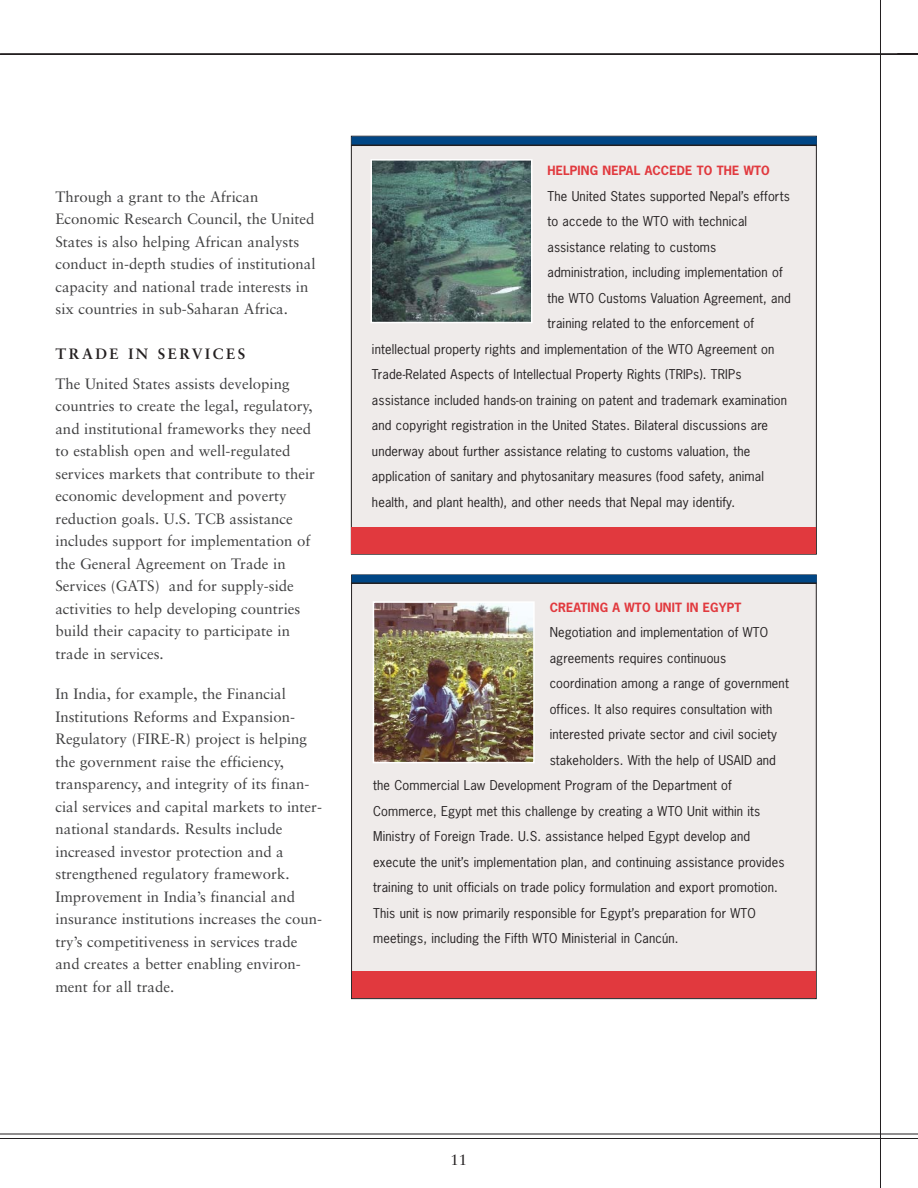
<style>
.page{position:relative;width:918px;height:1188px;background:#fff}
.page>*{position:absolute;margin:0;border:0;box-sizing:border-box;transform-origin:0 0}
.t1{font:15px/22.5px "Sabon";color:#404041}
.t2{font:700 15px "Sabon";letter-spacing:.165em;color:#231f20}
.t3{font:15px "Sabon";color:#231f20}
.t4{font:12.75px "News Gothic";letter-spacing:.01em;color:#231f20}
.t5{font:700 12px "News Gothic";letter-spacing:.01em;color:#e1393e}
</style>
<div class="page">
<hr style="left:880px;top:0;width:1px;height:1188px;background:#231f20">
<hr style="left:0;top:1134px;width:918px;height:1px;background:#231f20">
<hr style="left:0;top:1138px;width:918px;height:1px;background:#231f20">
<hr style="left:0;top:54px;width:918px;height:1px;background:#231f20">
<div style="left:352px;top:137px;width:464px;height:417px;background:#efebea"></div>
<img style="left:373px;top:162px;width:156px;height:158px">
<div style="left:370px;top:159px;width:162px;height:164px;border:2px solid #fff"></div>
<div style="left:352px;top:527px;width:464px;height:27px;background:#e1393e"></div>
<div style="left:352px;top:137px;width:465px;height:9px;background:#004685"></div>
<hr style="left:351px;top:145px;width:466px;height:1px;background:#231f20">
<div style="left:352px;top:575px;width:464px;height:423px;background:#efebea"></div>
<img style="left:376px;top:604px;width:156px;height:156px">
<div style="left:373px;top:601px;width:162px;height:162px;border:2px solid #fff"></div>
<div style="left:352px;top:971px;width:464px;height:27px;background:#e1393e"></div>
<div style="left:352px;top:575px;width:465px;height:9px;background:#004685"></div>
<hr style="left:351px;top:582px;width:466px;height:2px;background:#231f20">
<p class="t1" style="left:56px;top:187px;width:262px">Through a grant to the African Economic Research Council, the United States is also helping African analysts conduct in-depth studies of institutional capacity and national trade interests in six countries in sub-Saharan Africa.</p>
<p class="t2" style="left:56px;top:348px;width:191px">TRADE IN SERVICES</p>
<p class="t1" style="left:56px;top:373px;width:261px">The United States assists developing countries to create the legal, regulatory, and institutional frameworks they need to establish open and well-regulated services markets that contribute to their economic development and poverty reduction goals. U.S. TCB assistance includes support for implementation of the General Agreement on Trade in Services (GATS) and for supply-side activities to help developing countries build their capacity to participate in trade in services.</p>
<p class="t1" style="left:56px;top:684px;width:268px">In India, for example, the Financial Institutions Reforms and Expansion-Regulatory (FIRE-R) project is helping the government raise the efficiency, transparency, and integrity of its finan&shy;cial services and capital markets to inter&shy;national standards. Results include increased investor protection and a strengthened regulatory framework.<br>Improvement in India’s financial and insurance institutions increases the coun&shy;try’s competitiveness in services trade and creates a better enabling environ&shy;ment for all trade.</p>
<p class="t5" style="left:548px;top:166px;width:224px">HELPING NEPAL ACCEDE TO THE WTO</p>
<p class="t4" style="left:548px;top:191px;width:244px">The United States supported Nepal’s efforts</p>
<p class="t4" style="left:548px;top:216px;width:201px">to accede to the WTO with technical</p>
<p class="t4" style="left:548px;top:242px;width:170px">assistance relating to customs</p>
<p class="t4" style="left:548px;top:267px;width:237px">administration, including implementation of</p>
<p class="t4" style="left:548px;top:293px;width:245px">the WTO Customs Valuation Agreement, and</p>
<p class="t4" style="left:548px;top:318px;width:208px">training related to the enforcement of</p>
<p class="t4" style="left:372px;top:344px;width:404px">intellectual property rights and implementation of the WTO Agreement on</p>
<p class="t4" style="left:372px;top:369px;width:371px">Trade-Related Aspects of Intellectual Property Rights (TRIPs). TRIPs</p>
<p class="t4" style="left:372px;top:395px;width:417px">assistance included hands-on training on patent and trademark examination</p>
<p class="t4" style="left:372px;top:420px;width:398px">and copyright registration in the United States. Bilateral discussions are</p>
<p class="t4" style="left:372px;top:446px;width:380px">underway about further assistance relating to customs valuation, the</p>
<p class="t4" style="left:372px;top:471px;width:394px">application of sanitary and phytosanitary measures (food safety, animal</p>
<p class="t4" style="left:372px;top:497px;width:365px">health, and plant health), and other needs that Nepal may identify.</p>
<p class="t5" style="left:550px;top:602px;width:193px">CREATING A WTO UNIT IN EGYPT</p>
<p class="t4" style="left:550px;top:627px;width:220px">Negotiation and implementation of WTO</p>
<p class="t4" style="left:550px;top:653px;width:178px">agreements requires continuous</p>
<p class="t4" style="left:550px;top:678px;width:241px">coordination among a range of government</p>
<p class="t4" style="left:550px;top:704px;width:224px">offices. It also requires consultation with</p>
<p class="t4" style="left:550px;top:729px;width:229px">interested private sector and civil society</p>
<p class="t4" style="left:550px;top:755px;width:228px">stakeholders. With the help of USAID and</p>
<p class="t4" style="left:373px;top:780px;width:360px">the Commercial Law Development Program of the Department of</p>
<p class="t4" style="left:373px;top:806px;width:389px">Commerce, Egypt met this challenge by creating a WTO Unit within its</p>
<p class="t4" style="left:373px;top:831px;width:379px">Ministry of Foreign Trade. U.S. assistance helped Egypt develop and</p>
<p class="t4" style="left:373px;top:857px;width:413px">execute the unit’s implementation plan, and continuing assistance provides</p>
<p class="t4" style="left:373px;top:882px;width:406px">training to unit officials on trade policy formulation and export promotion.</p>
<p class="t4" style="left:373px;top:908px;width:384px">This unit is now primarily responsible for Egypt’s preparation for WTO</p>
<p class="t4" style="left:373px;top:933px;width:307px">meetings, including the Fifth WTO Ministerial in Cancún.</p>
<p class="t3" style="left:451px;top:1153px;width:18px">11</p>
</div>
